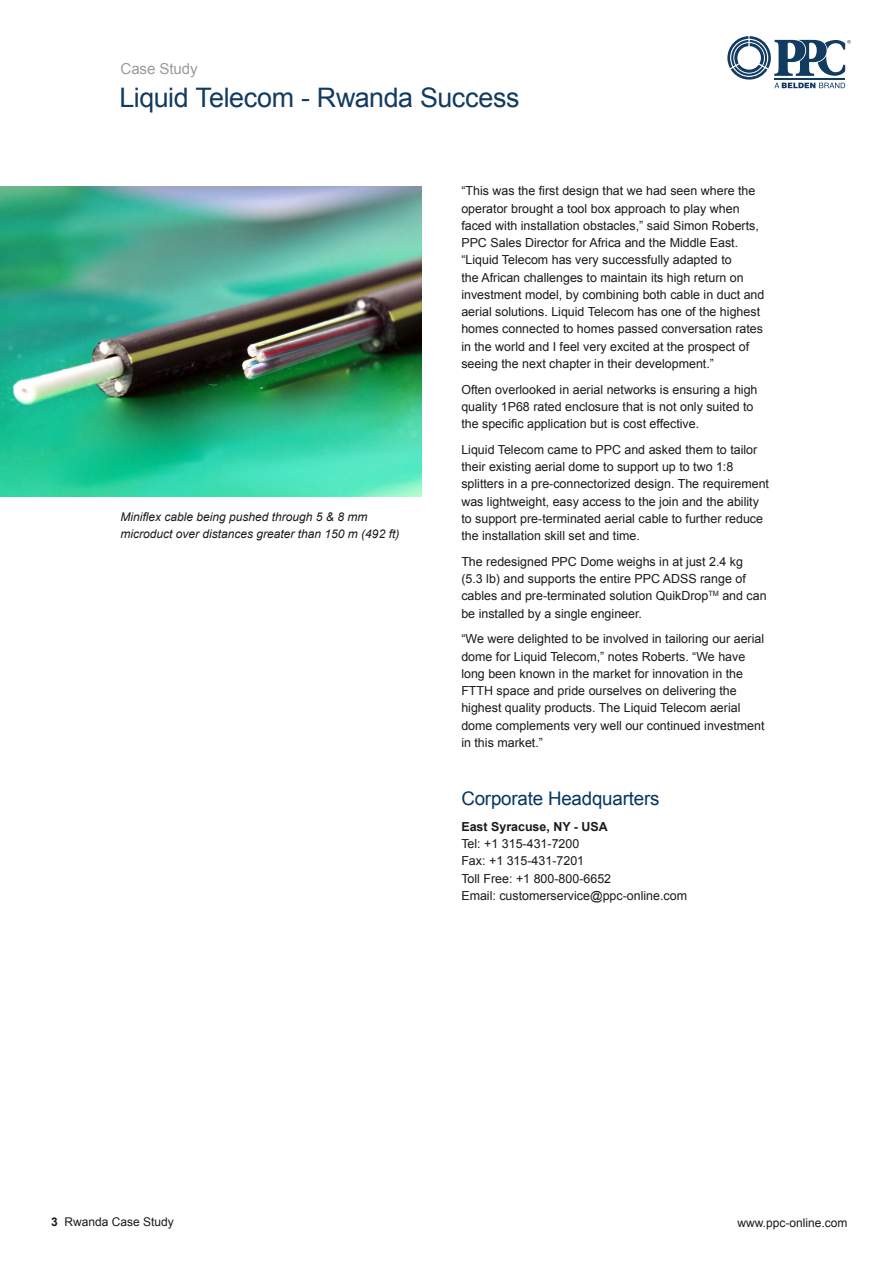
<style>
.page{position:relative;width:893px;height:1263px;background:#fff}
.page>*{position:absolute;margin:0;border:0;box-sizing:border-box;transform-origin:0 0}
.t1{font:26.85px "Arial";letter-spacing:-.015em;color:#113b61}
.t2{font:18.75px "Arial";letter-spacing:-.01em;color:#033661}
.t3{font:15.15px "Arial";letter-spacing:-.01em;color:#9c9c9c}
.t4{font:12.45px/17.2px "Arial";color:#1a1a1a}
.t5{font:700 12.45px "Arial";color:#1a1a1a}
.t6{font:italic 12px/17.2px "Arial";color:#1a1a1a}
.t7{font:12px "Arial";color:#1a1a1a}
.s1{font-weight:700}
</style>
<div class="page">
<svg style="left:727px;top:36px;width:124px;height:52px"></svg>
<img style="left:0;top:186px;width:422px;height:311px">
<p class="t3" style="left:121px;top:59px;width:79px">Case Study</p>
<h1 class="t1" style="left:119px;top:80px;width:402px">Liquid Telecom - Rwanda Success</h1>
<p class="t6" style="left:121px;top:508px;width:280px">Miniflex cable being pushed through 5 &amp; 8 mm microduct over distances greater than 150 m (492 ft)</p>
<p class="t4" style="left:461px;top:182px;width:305px">“This was the first design that we had seen where the operator brought a tool box approach to play when faced with installation obstacles,” said Simon Roberts, PPC Sales Director for Africa and the Middle East. “Liquid Telecom has very successfully adapted to<br>the African challenges to maintain its high return on investment model, by combining both cable in duct and aerial solutions. Liquid Telecom has one of the highest homes connected to homes passed conversation rates in the world and I feel very excited at the prospect of seeing the next chapter in their development.”</p>
<p class="t4" style="left:461px;top:381px;width:298px">Often overlooked in aerial networks is ensuring a high quality 1P68 rated enclosure that is not only suited to the specific application but is cost effective.</p>
<p class="t4" style="left:461px;top:441px;width:309px">Liquid Telecom came to PPC and asked them to tailor their existing aerial dome to support up to two 1:8 splitters in a pre-connectorized design. The requirement was lightweight, easy access to the join and the ability to support pre-terminated aerial cable to further reduce the installation skill set and time.</p>
<p class="t4" style="left:461px;top:553px;width:307px">The redesigned PPC Dome weighs in at just 2.4 kg (5.3 lb) and supports the entire PPC ADSS range of cables and pre-terminated solution QuikDrop<sup>TM</sup> and can be installed by a single engineer.</p>
<p class="t4" style="left:461px;top:630px;width:305px">“We were delighted to be involved in tailoring our aerial dome for Liquid Telecom,” notes Roberts. “We have long been known in the market for innovation in the FTTH space and pride ourselves on delivering the highest quality products. The Liquid Telecom aerial dome complements very well our continued investment in this market.”</p>
<h2 class="t2" style="left:461px;top:786px;width:200px">Corporate Headquarters</h2>
<p class="t5" style="left:461px;top:818px;width:148px">East Syracuse, NY - USA</p>
<p class="t4" style="left:461px;top:835px;width:227px">Tel: +1 315-431-7200<br>Fax: +1 315-431-7201<br>Toll Free: +1 800-800-6652<br>Email: customerservice@ppc-online.com</p>
<p class="t7" style="left:51px;top:1214px;width:124px"><span class="s1">3</span> Rwanda Case Study</p>
<p class="t7" style="left:737px;top:1215px;width:112px">www.ppc-online.com</p>
</div>
